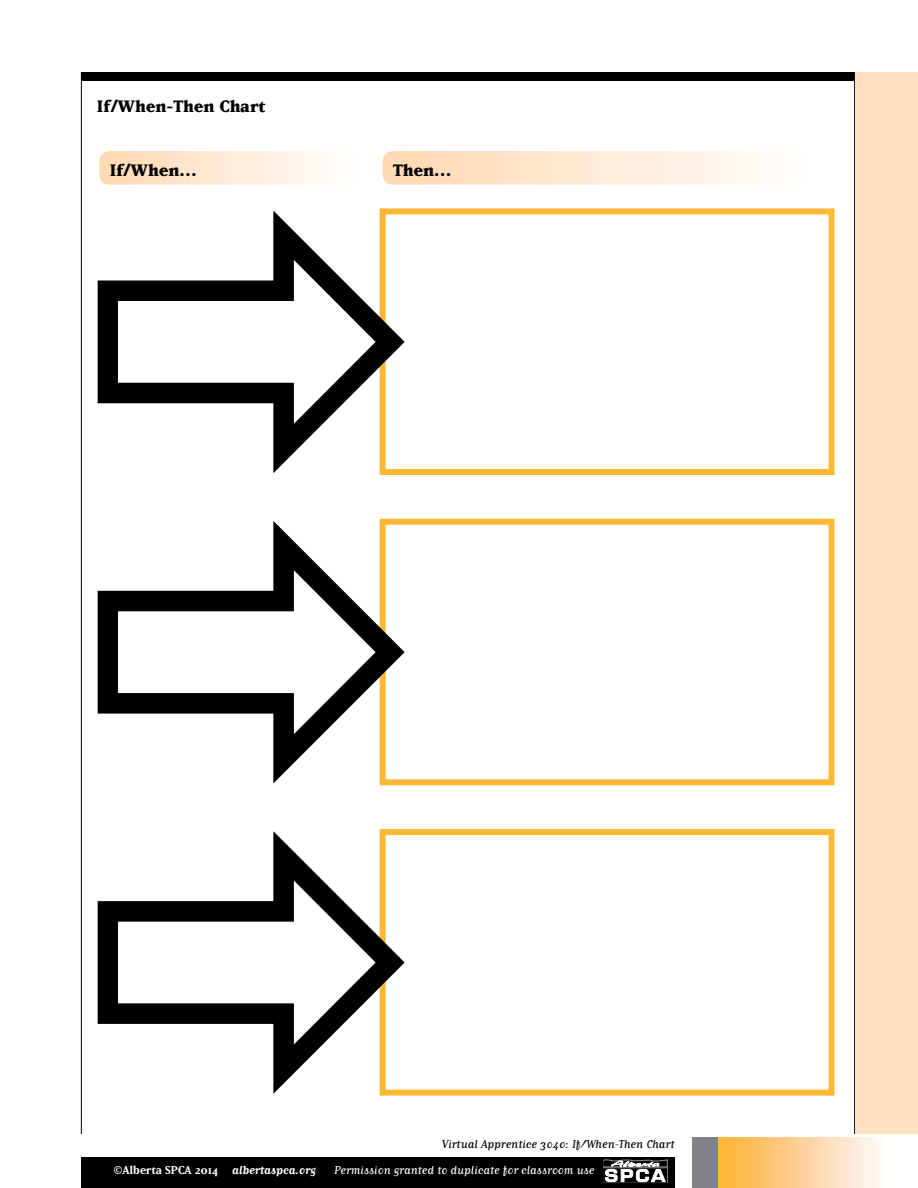
<style>
.page{position:relative;width:918px;height:1188px;background:#fff}
.page>*{position:absolute;margin:0;border:0;box-sizing:border-box;transform-origin:0 0}
.t1{font:800 19.5px "Matrix";color:#000}
.t2{font:13.5px "Matrix Script";color:#fff}
.t3{font:13.5px "Matrix Script";color:#000}
.t4{font:700 13.5px "Matrix";color:#fff}
.s1{font-family:"Matrix Script"}
</style>
<div class="page">
<div style="left:81px;top:72px;width:773px;height:9px;background:#000"></div>
<hr style="left:81px;top:72px;width:1px;height:1062px;background:#000">
<hr style="left:854px;top:72px;width:1px;height:1062px;background:#000">
<div style="left:855px;top:72px;width:63px;height:1062px;background:#ffe2c4"></div>
<div style="left:716px;top:1138px;width:172px;height:50px;background:linear-gradient(to right,#ffaf31,#fff9ff)"></div>
<div style="left:693px;top:1138px;width:25px;height:50px;background:#808285"></div>
<div style="left:81px;top:1157px;width:594px;height:31px;background:#000"></div>
<div style="left:603px;top:1168px;width:65px;height:15px;border:1px solid #7a7c7f"></div>
<svg style="left:603px;top:1160px;width:64px;height:22px"></svg>
<svg style="left:100px;top:152px;width:224px;height:32px;background:#ffe8d3"></svg>
<div style="left:96px;top:148px;width:274px;height:40px;border:3px solid #fff;border-radius:12px"></div>
<svg style="left:384px;top:152px;width:374px;height:32px;background:#ffe8d2"></svg>
<div style="left:380px;top:148px;width:456px;height:40px;border:3px solid #fff;border-radius:12px"></div>
<div style="left:380px;top:208px;width:455px;height:267px;background:#fff;border:6px solid #ffb836"></div>
<div style="left:380px;top:519px;width:455px;height:266px;background:#fff;border:6px solid #ffb836"></div>
<div style="left:380px;top:829px;width:455px;height:267px;background:#fff;border:6px solid #ffb836"></div>
<svg style="left:379px;top:208px;width:26px;height:265px"></svg>
<svg style="left:379px;top:518px;width:26px;height:266px"></svg>
<svg style="left:379px;top:829px;width:26px;height:265px"></svg>
<h1 class="t1" style="left:97px;top:96px;width:170px">If/When-Then Chart</h1>
<h1 class="t1" style="left:110px;top:160px;width:90px">If/When…</h1>
<h1 class="t1" style="left:393px;top:160px;width:61px">Then…</h1>
<p class="t3" style="left:442px;top:1138px;width:234px">Virtual Apprentice 3040: If/When-Then Chart</p>
<p class="t4" style="left:114px;top:1163px;width:204px">©Alberta SPCA 2014 <span class="s1">albertaspca.org</span></p>
<p class="t2" style="left:334px;top:1163px;width:262px">Permission granted to duplicate for classroom use</p>
</div>
